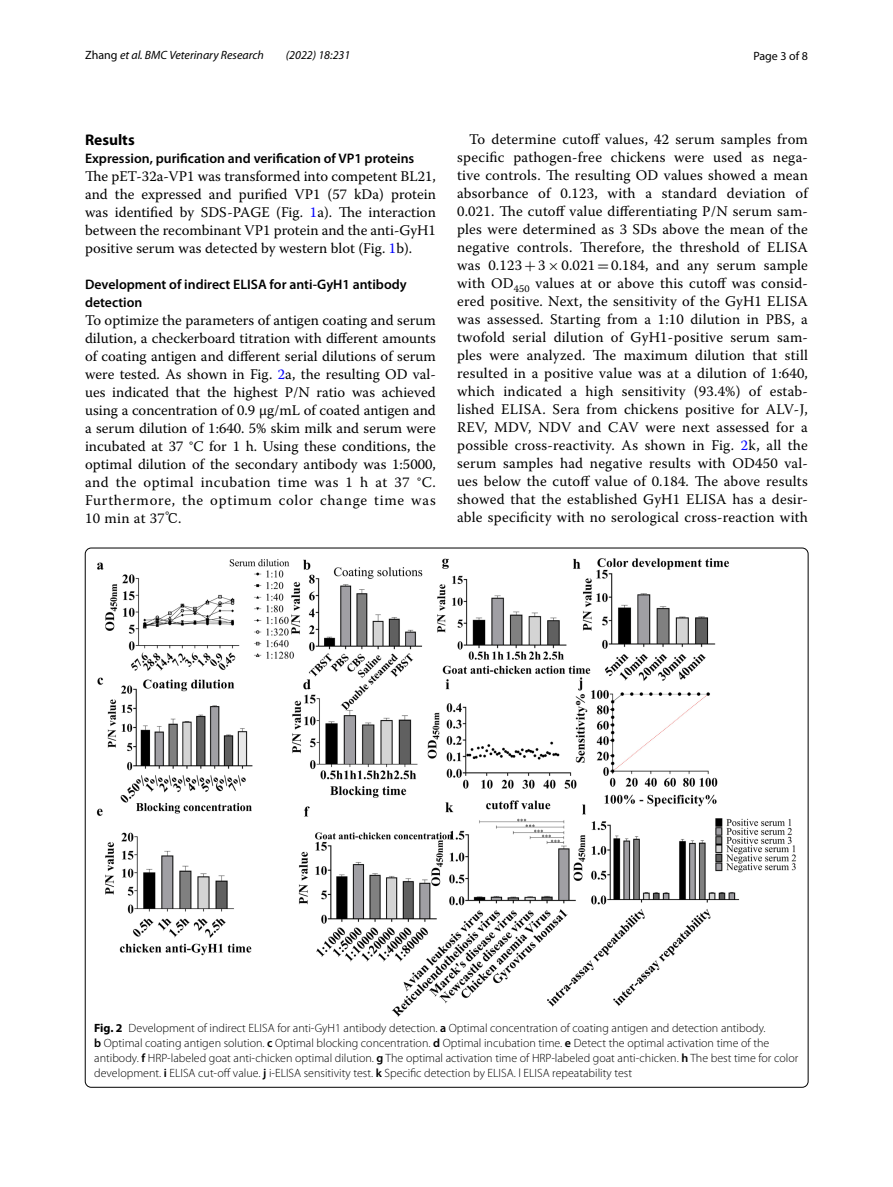
<style>
.page{position:relative;width:893px;height:1187px;background:#fff}
.page>*{position:absolute;margin:0;border:0;box-sizing:border-box;transform-origin:0 0}
.t1{font:700 15.45px "Myriad Pro";color:#000}
.t2{font:14.7px/18px "Warnock Pro";letter-spacing:.015em;color:#000;text-align:justify}
.t3{font:600 13.8px/18px "Myriad Pro";color:#000}
.t4{font:300 12px/15px "Myriad Pro";color:#000}
.t5{font:italic 12px "Myriad Pro";color:#000}
.t6{font:12px "Myriad Pro";color:#000}
.s1{font-style:normal}
.s2{color:#00f}
.s3{font-family:"Code 2000"}
.s4{font-family:"MTSY"}
.s5{font-weight:700}
.s6{font-weight:600}
</style>
<div class="page">
<img style="left:96px;top:558px;width:700px;height:459px">
<p class="t5" style="left:85px;top:48px;width:180px"><span class="s1">Zhang</span> et al. BMC Veterinary Research</p>
<p class="t5" style="left:286px;top:48px;width:66px">(2022) 18:231</p>
<p class="t6" style="left:753px;top:48px;width:56px">Page 3 of 8</p>
<p class="t1" style="left:85px;top:129px;width:51px">Results</p>
<p class="t3" style="left:85px;top:148px;width:331px">Expression, purification and verification of VP1 proteins</p>
<p class="t2" style="left:85px;top:166px;width:352px">The pET-32a-VP1 was transformed into competent BL21, and the expressed and purified VP1 (57 kDa) protein was identified by SDS-PAGE (Fig. <span class="s2">1</span>a). The interaction between the recombinant VP1 protein and the anti-GyH1 positive serum was detected by western blot (Fig. <span class="s2">1</span>b).</p>
<p class="t3" style="left:85px;top:274px;width:323px">Development of indirect ELISA for anti‑GyH1 antibody detection</p>
<p class="t2" style="left:85px;top:310px;width:352px">To optimize the parameters of antigen coating and serum dilution, a checkerboard titration with different amounts of coating antigen and different serial dilutions of serum were tested. As shown in Fig. <span class="s2">2</span>a, the resulting OD val&shy;ues indicated that the highest P/N ratio was achieved using a concentration of 0.9 μg/mL of coated antigen and a serum dilution of 1:640. 5% skim milk and serum were incubated at 37 °C for 1 h. Using these conditions, the optimal dilution of the secondary antibody was 1:5000, and the optimal incubation time was 1 h at 37 °C.<br>Furthermore, the optimum color change time was 10 min at 37<span class="s3">℃</span>.</p>
<p class="t2" style="left:457px;top:130px;width:352px;text-indent:12px">To determine cutoff values, 42 serum samples from specific pathogen-free chickens were used as nega&shy;tive controls. The resulting OD values showed a mean absorbance of 0.123, with a standard deviation of 0.021. The cutoff value differentiating P/N serum sam&shy;ples were determined as 3 SDs above the mean of the negative controls. Therefore, the threshold of ELISA was 0.123<span class="s4">+</span>3<span class="s4">×</span>0.021<span class="s4">=</span>0.184, and any serum sample with OD<sub>450</sub> values at or above this cutoff was consid&shy;ered positive. Next, the sensitivity of the GyH1 ELISA was assessed. Starting from a 1:10 dilution in PBS, a twofold serial dilution of GyH1-positive serum sam&shy;ples were analyzed. The maximum dilution that still resulted in a positive value was at a dilution of 1:640, which indicated a high sensitivity (93.4%) of estab&shy;lished ELISA. Sera from chickens positive for ALV-J, REV, MDV, NDV and CAV were next assessed for a possible cross-reactivity. As shown in Fig. <span class="s2">2</span>k, all the serum samples had negative results with OD450 val&shy;ues below the cutoff value of 0.184. The above results showed that the established GyH1 ELISA has a desir&shy;able specificity with no serological cross-reaction with</p>
<p class="t4" style="left:94px;top:1020px;width:705px"><span class="s5">Fig. 2</span> Development of indirect ELISA for anti-GyH1 antibody detection. <span class="s6">a</span> Optimal concentration of coating antigen and detection antibody.<br><span class="s6">b</span> Optimal coating antigen solution. <span class="s6">c</span> Optimal blocking concentration. <span class="s6">d</span> Optimal incubation time. <span class="s6">e</span> Detect the optimal activation time of the antibody. <span class="s6">f</span> HRP-labeled goat anti-chicken optimal dilution. <span class="s6">g</span> The optimal activation time of HRP-labeled goat anti-chicken. <span class="s6">h</span> The best time for color development. <span class="s6">i</span> ELISA cut-off value. <span class="s6">j</span> i-ELISA sensitivity test. <span class="s6">k</span> Specific detection by ELISA. l ELISA repeatability test</p>
</div>
